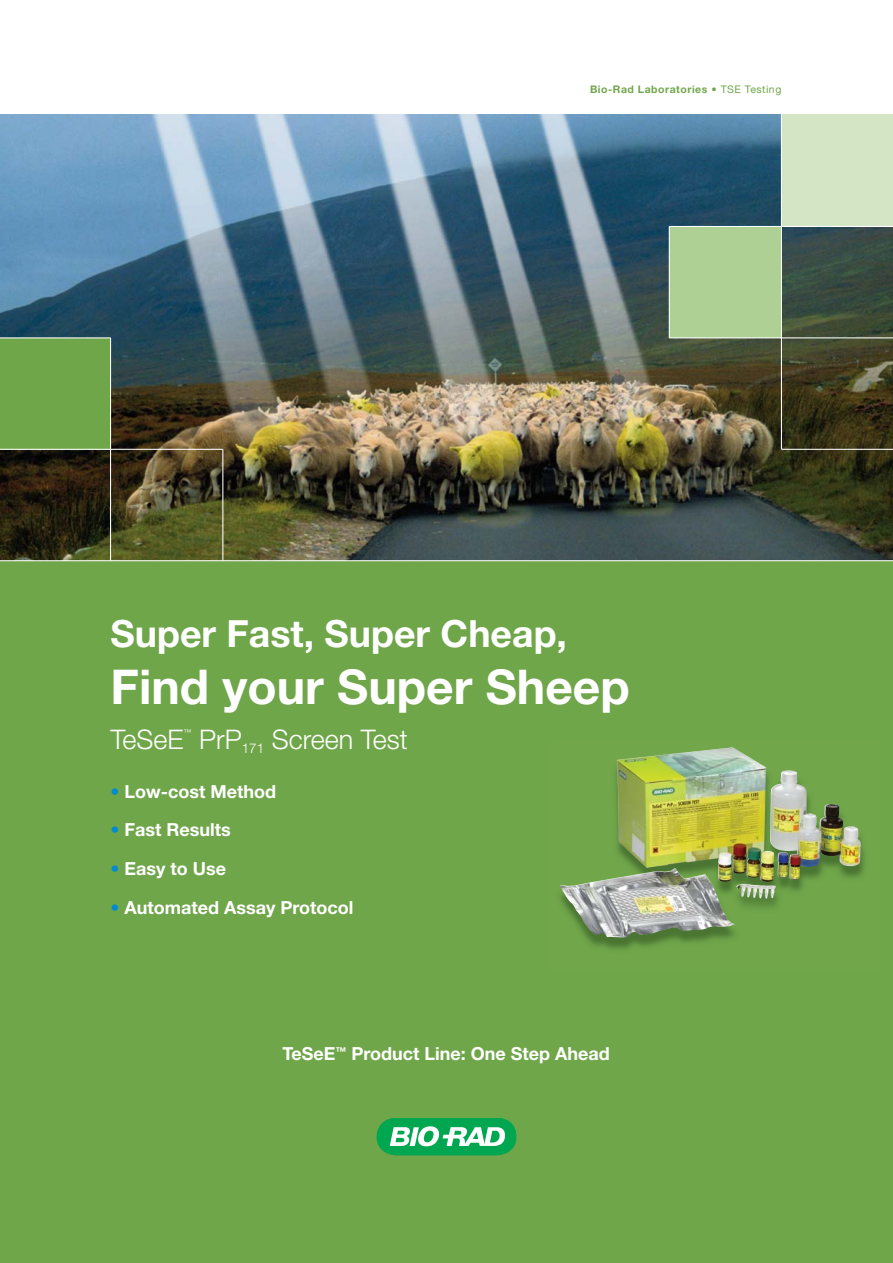
<style>
.page{position:relative;width:893px;height:1263px;background:#fff}
.page>*{position:absolute;margin:0;border:0;box-sizing:border-box;transform-origin:0 0}
.t1{font:700 48px "Helvetica Neue LT Std";color:#fff}
.t2{font:700 37.5px "Helvetica Neue LT Std";color:#fff}
.t3{font:300 27px "Helvetica Neue LT Std";color:#fff}
.t4{font:700 18px "Helvetica Neue LT Std";color:#fff}
.t5{font:700 10.5px "Helvetica Neue LT Std";letter-spacing:.05em;color:#70a64a}
.t6{font:300 8.1px "Helvetica Neue LT Std";color:#fff}
.s1{font-weight:400}
.s2{font-weight:300;color:#008bd1}
</style>
<div class="page">
<div style="left:0;top:487px;width:893px;height:776px;background:#70a64a"></div>
<img style="left:0;top:114px;width:893px;height:446px">
<svg style="left:377px;top:1118px;width:139px;height:37px;background:#45bc7b"></svg>
<div style="left:781px;top:114px;width:112px;height:112px;background:#d4e5c6"></div>
<div style="left:669px;top:226px;width:112px;height:112px;background:#aed094"></div>
<div style="left:0;top:338px;width:111px;height:111px;background:#70a64a"></div>
<hr style="left:669px;top:226px;width:1px;height:112px;background:#fff">
<hr style="left:669px;top:226px;width:224px;height:1px;background:#fff">
<hr style="left:669px;top:337px;width:224px;height:1px;background:#fff">
<hr style="left:781px;top:449px;width:112px;height:1px;background:#fff">
<hr style="left:0;top:560px;width:893px;height:1px;background:#fff">
<hr style="left:781px;top:114px;width:1px;height:335px;background:#fff">
<hr style="left:110px;top:338px;width:1px;height:223px;background:#fff">
<hr style="left:0;top:337px;width:111px;height:1px;background:#fff">
<hr style="left:0;top:449px;width:223px;height:1px;background:#fff">
<hr style="left:222px;top:449px;width:1px;height:112px;background:#fff">
<img style="left:560px;top:747px;width:305px;height:202px">
<img style="left:770px;top:770px;width:91px;height:110px">
<p class="t5" style="left:590px;top:83px;width:193px">Bio-Rad Laboratories <span class="s1">• TSE Testing</span></p>
<h2 class="t2" style="left:111px;top:612px;width:458px">Super Fast, Super Cheap,</h2>
<h1 class="t1" style="left:111px;top:660px;width:521px">Find your Super Sheep</h1>
<h3 class="t3" style="left:111px;top:730px;width:75px">TeSeE</h3>
<p class="t6" style="left:184px;top:730px;width:10px">™</p>
<h3 class="t3" style="left:199px;top:730px;width:210px">PrP<sub>171</sub> Screen Test</h3>
<p class="t4" style="left:111px;top:781px;width:167px"><span class="s2">•</span> Low-cost Method</p>
<p class="t4" style="left:111px;top:819px;width:122px"><span class="s2">•</span> Fast Results</p>
<p class="t4" style="left:111px;top:858px;width:117px"><span class="s2">•</span> Easy to Use</p>
<p class="t4" style="left:111px;top:897px;width:244px"><span class="s2">•</span> Automated Assay Protocol</p>
<p class="t4" style="left:282px;top:1043px;width:329px">TeSeE<sup>™</sup> Product Line: One Step Ahead</p>
</div>
